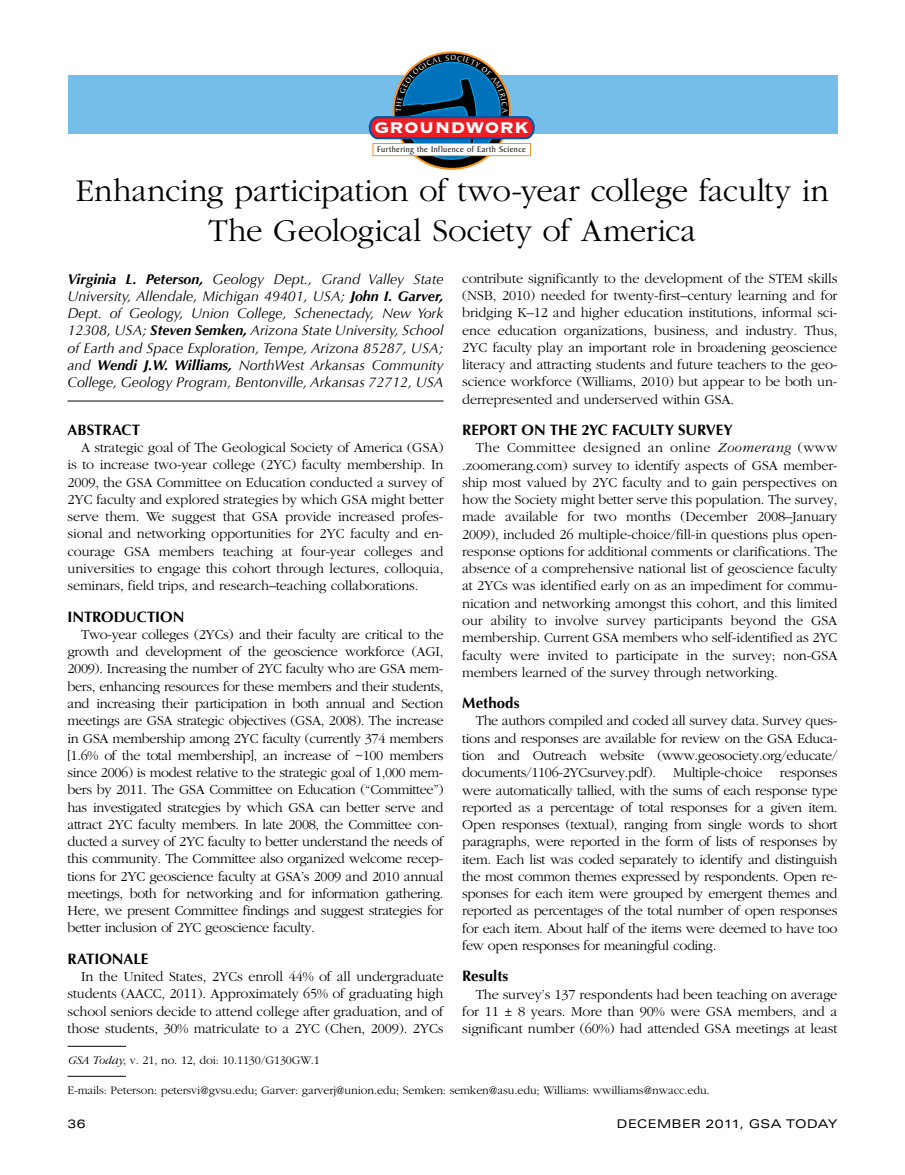
<style>
.page{position:relative;width:905px;height:1175px;background:#fff}
.page>*{position:absolute;margin:0;border:0;box-sizing:border-box;transform-origin:0 0}
.t1{font:300 33px/39.6px "Garamond";letter-spacing:-.01em;color:#000;text-align:center}
.t2{font:20.25px "Copperplate Thirty Three BC";letter-spacing:.01em;color:#fff}
.t3{font:700 15px "Optima";letter-spacing:-.005em;color:#000}
.t4{font:300 14.25px/17.2px "Garamond";letter-spacing:-.01em;color:#000;text-align:justify}
.t5{font:italic 14.25px/17.2px "Optima";color:#000;text-align:justify}
.t6{font:300 12px "Garamond";letter-spacing:-.01em;color:#000}
.t7{font:expanded 12px "Univers";letter-spacing:.025em;color:#000}
.t8{font:8.7px "Baker Signet BT";letter-spacing:.045em;color:#000}
.s1{font-weight:700}
.s2{font-style:italic}
</style>
<div class="page">
<hr style="left:68px;top:400px;width:375px;height:1px;background:#000">
<hr style="left:68px;top:1045px;width:58px;height:1px;background:#000">
<hr style="left:68px;top:1075px;width:58px;height:1px;background:#000">
<div style="left:68px;top:75px;width:769px;height:59px;background:#75bee9"></div>
<svg style="left:393px;top:52px;width:117px;height:117px"></svg>
<svg style="left:368px;top:55px;width:167px;height:105px"></svg>
<h2 class="t2" style="left:374px;top:117px;width:156px">GROUNDWORK</h2>
<p class="t8" style="left:377px;top:144px;width:150px">Furthering the Influence of Earth Science</p>
<h1 class="t1" style="left:76px;top:171px;width:754px">Enhancing participation of two-year college faculty in<br>The Geological Society of America</h1>
<p class="t5" style="left:68px;top:270px;width:377px"><span class="s1">Virginia L. Peterson,</span> Geology Dept., Grand Valley State University, Allendale, Michigan 49401, USA; <span class="s1">John I. Garver, </span>Dept. of Geology, Union College, Schenectady, New York 12308, USA; <span class="s1">Steven Semken,</span> Arizona State University, School of Earth and Space Exploration, Tempe, Arizona 85287, USA; and <span class="s1">Wendi J.W. Williams,</span> NorthWest Arkansas Community College, Geology Program, Bentonville, Arkansas 72712, USA</p>
<p class="t3" style="left:68px;top:421px;width:74px">ABSTRACT</p>
<p class="t4" style="left:68px;top:439px;width:377px;text-indent:13px">A strategic goal of The Geological Society of America (GSA) is to increase two-year college (2YC) faculty membership. In 2009, the GSA Committee on Education conducted a survey of 2YC faculty and explored strategies by which GSA might better serve them. We suggest that GSA provide increased profes&shy;sional and networking opportunities for 2YC faculty and en&shy;courage GSA members teaching at four-year colleges and universities to engage this cohort through lectures, colloquia, seminars, field trips, and research–teaching collaborations.</p>
<p class="t3" style="left:68px;top:608px;width:118px">INTRODUCTION</p>
<p class="t4" style="left:68px;top:626px;width:377px;text-indent:13px">Two-year colleges (2YCs) and their faculty are critical to the growth and development of the geoscience workforce (AGI, 2009). Increasing the number of 2YC faculty who are GSA mem&shy;bers, enhancing resources for these members and their students, and increasing their participation in both annual and Section meetings are GSA strategic objectives (GSA, 2008). The increase in GSA membership among 2YC faculty (currently 374 members [1.6% of the total membership], an increase of ~100 members since 2006) is modest relative to the strategic goal of 1,000 mem&shy;bers by 2011. The GSA Committee on Education (“Committee”) has investigated strategies by which GSA can better serve and attract 2YC faculty members. In late 2008, the Committee con&shy;ducted a survey of 2YC faculty to better understand the needs of this community. The Committee also organized welcome recep&shy;tions for 2YC geoscience faculty at GSA’s 2009 and 2010 annual meetings, both for networking and for information gathering.<br>Here, we present Committee findings and suggest strategies for better inclusion of 2YC geoscience faculty.</p>
<p class="t3" style="left:68px;top:950px;width:82px">RATIONALE</p>
<p class="t4" style="left:68px;top:968px;width:377px;text-indent:13px">In the United States, 2YCs enroll 44% of all undergraduate students (AACC, 2011). Approximately 65% of graduating high school seniors decide to attend college after graduation, and of those students, 30% matriculate to a 2YC (Chen, 2009). 2YCs</p>
<p class="t4" style="left:462px;top:270px;width:377px">contribute significantly to the development of the STEM skills (NSB, 2010) needed for twenty-first–century learning and for bridging K–12 and higher education institutions, informal sci&shy;ence education organizations, business, and industry. Thus, 2YC faculty play an important role in broadening geoscience literacy and attracting students and future teachers to the geo&shy;science workforce (Williams, 2010) but appear to be both un&shy;derrepresented and underserved within GSA.</p>
<p class="t3" style="left:462px;top:421px;width:272px">REPORT ON THE 2YC FACULTY SURVEY</p>
<p class="t4" style="left:462px;top:439px;width:377px;text-indent:14px">The Committee designed an online <span class="s2">Zoomerang</span> (www .zoomerang.com) survey to identify aspects of GSA member&shy;ship most valued by 2YC faculty and to gain perspectives on how the Society might better serve this population. The survey, made available for two months (December 2008–January 2009), included 26 multiple-choice/fill-in questions plus open&shy;response options for additional comments or clarifications. The absence of a comprehensive national list of geoscience faculty at 2YCs was identified early on as an impediment for commu&shy;nication and networking amongst this cohort, and this limited our ability to involve survey participants beyond the GSA membership. Current GSA members who self-identified as 2YC faculty were invited to participate in the survey; non-GSA members learned of the survey through networking.</p>
<p class="t3" style="left:462px;top:694px;width:59px">Methods</p>
<p class="t4" style="left:462px;top:712px;width:377px;text-indent:13px">The authors compiled and coded all survey data. Survey ques&shy;tions and responses are available for review on the GSA Educa&shy;tion and Outreach website (www.geosociety.org/educate/ documents/1106-2YCsurvey.pdf). Multiple-choice responses were automatically tallied, with the sums of each response type reported as a percentage of total responses for a given item.<br>Open responses (textual), ranging from single words to short paragraphs, were reported in the form of lists of responses by item. Each list was coded separately to identify and distinguish the most common themes expressed by respondents. Open re&shy;sponses for each item were grouped by emergent themes and reported as percentages of the total number of open responses for each item. About half of the items were deemed to have too few open responses for meaningful coding.</p>
<p class="t3" style="left:462px;top:967px;width:48px">Results</p>
<p class="t4" style="left:462px;top:985px;width:376px;text-indent:13px">The survey’s 137 respondents had been teaching on average for 11 ± 8 years. More than 90% were GSA members, and a significant number (60%) had attended GSA meetings at least</p>
<p class="t6" style="left:68px;top:1053px;width:254px"><span class="s2">GSA Today</span>, v. 21, no. 12, doi: 10.1130/G130GW.1</p>
<p class="t6" style="left:68px;top:1083px;width:643px">E-mails: Peterson: petersvi@gvsu.edu; Garver: garverj@union.edu; Semken: semken@asu.edu; Williams: wwilliams@nwacc.edu.</p>
<p class="t7" style="left:68px;top:1117px;width:20px">36</p>
<p class="t7" style="left:617px;top:1117px;width:222px">DECEMBER 2011, GSA TODAY</p>
</div>
